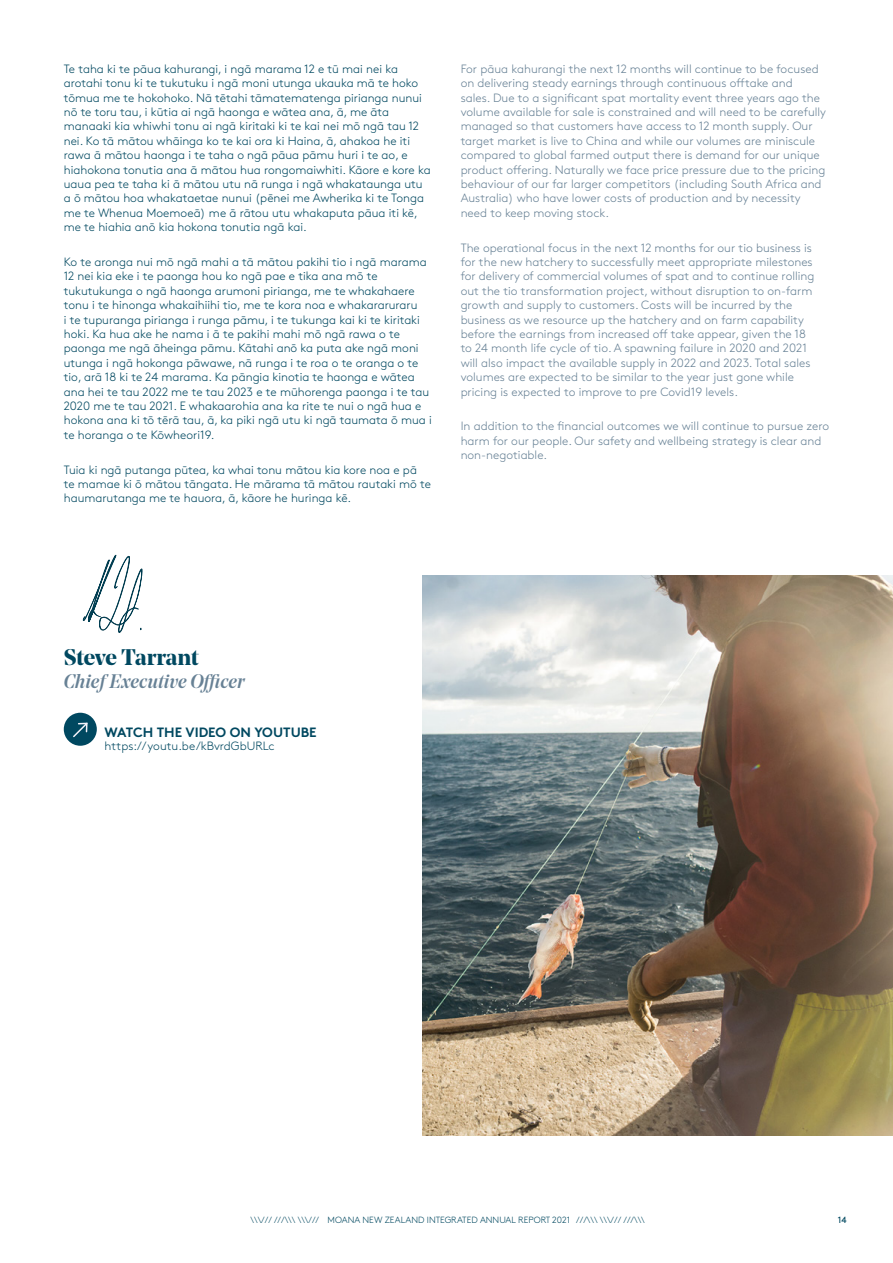
<style>
.page{position:relative;width:893px;height:1263px;background:#fff}
.page>*{position:absolute;margin:0;border:0;box-sizing:border-box;transform-origin:0 0}
.t1{font:700 22.5px "Noe Display";letter-spacing:-.005em;color:#004860}
.t2{font:italic 500 19.5px "Noe Display";color:#678195}
.t3{font:700 13.5px "Brown Pro";color:#004860}
.t4{font:300 12px/14.4px "Brown Pro";color:#004860}
.t5{font:300 12px/14.4px "Brown Pro";color:#678195}
.t6{font:300 9px "Brown Pro";color:#004860}
.t7{font:9px "Brown Pro";color:#004860}
</style>
<div class="page">
<img style="left:422px;top:576px;width:471px;height:559px">
<svg style="left:82px;top:555px;width:61px;height:78px"></svg>
<div style="left:64px;top:713px;width:33px;height:33px;background:#004860;border-radius:50%"></div>
<svg style="left:73px;top:722px;width:15px;height:16px"></svg>
<p class="t4" style="left:64px;top:61px;width:368px">Te taha ki te pāua kahurangi, i ngā marama 12 e tū mai nei ka arotahi tonu ki te tukutuku i ngā moni utunga ukauka mā te hoko tōmua me te hokohoko. Nā tētahi tāmatematenga pirianga nunui nō te toru tau, i kūtia ai ngā haonga e wātea ana, ā, me āta manaaki kia whiwhi tonu ai ngā kiritaki ki te kai nei mō ngā tau 12 nei. Ko tā mātou whāinga ko te kai ora ki Haina, ā, ahakoa he iti rawa ā mātou haonga i te taha o ngā pāua pāmu huri i te ao, e hiahokona tonutia ana ā mātou hua rongomaiwhiti. Kāore e kore ka uaua pea te taha ki ā mātou utu nā runga i ngā whakataunga utu a ō mātou hoa whakataetae nunui (pēnei me Awherika ki te Tonga me te Whenua Moemoeā) me ā rātou utu whakaputa pāua iti kē, me te hiahia anō kia hokona tonutia ngā kai.</p>
<p class="t4" style="left:64px;top:254px;width:370px">Ko te aronga nui mō ngā mahi a tā mātou pakihi tio i ngā marama 12 nei kia eke i te paonga hou ko ngā pae e tika ana mō te tukutukunga o ngā haonga arumoni pirianga, me te whakahaere tonu i te hinonga whakaihiihi tio, me te kora noa e whakararuraru<br>i te tupuranga pirianga i runga pāmu, i te tukunga kai ki te kiritaki hoki. Ka hua ake he nama i ā te pakihi mahi mō ngā rawa o te paonga me ngā āheinga pāmu. Kātahi anō ka puta ake ngā moni utunga i ngā hokonga pāwawe, nā runga i te roa o te oranga o te tio, arā 18 ki te 24 marama. Ka pāngia kinotia te haonga e wātea ana hei te tau 2022 me te tau 2023 e te mūhorenga paonga i te tau 2020 me te tau 2021. E whakaarohia ana ka rite te nui o ngā hua e hokona ana ki tō tērā tau, ā, ka piki ngā utu ki ngā taumata ō mua i te horanga o te Kōwheori19.</p>
<p class="t4" style="left:64px;top:461px;width:369px">Tuia ki ngā putanga pūtea, ka whai tonu mātou kia kore noa e pā<br>te mamae ki ō mātou tāngata. He mārama tā mātou rautaki mō te haumarutanga me te hauora, ā, kāore he huringa kē.</p>
<p class="t5" style="left:461px;top:61px;width:367px">For pāua kahurangi the next 12 months will continue to be focused on delivering steady earnings through continuous offtake and<br>sales. Due to a significant spat mortality event three years ago the volume available for sale is constrained and will need to be carefully managed so that customers have access to 12 month supply. Our target market is live to China and while our volumes are miniscule compared to global farmed output there is demand for our unique product offering. Naturally we face price pressure due to the pricing behaviour of our far larger competitors (including South Africa and Australia) who have lower costs of production and by necessity need to keep moving stock.</p>
<p class="t5" style="left:461px;top:239px;width:355px">The operational focus in the next 12 months for our tio business is for the new hatchery to successfully meet appropriate milestones for delivery of commercial volumes of spat and to continue rolling out the tio transformation project, without disruption to on-farm growth and supply to customers. Costs will be incurred by the business as we resource up the hatchery and on farm capability before the earnings from increased off take appear, given the 18 to 24 month life cycle of tio. A spawning failure in 2020 and 2021 will also impact the available supply in 2022 and 2023. Total sales volumes are expected to be similar to the year just gone while pricing is expected to improve to pre Covid19 levels.</p>
<p class="t5" style="left:461px;top:418px;width:370px">In addition to the financial outcomes we will continue to pursue zero harm for our people. Our safety and wellbeing strategy is clear and non-negotiable.</p>
<h1 class="t1" style="left:64px;top:643px;width:137px">Steve Tarrant</h1>
<h2 class="t2" style="left:64px;top:669px;width:183px">Chief Executive Officer</h2>
<p class="t3" style="left:105px;top:721px;width:214px">WATCH THE VIDEO ON YOUTUBE</p>
<p class="t4" style="left:105px;top:738px;width:171px">https://youtu.be/kBvrdGbURLc</p>
<p class="t6" style="left:251px;top:1213px;width:396px">\\\/// ///\\\ \\\/// MOANA NEW ZEALAND INTEGRATED ANNUAL REPORT 2021 ///\\\ \\\/// ///\\\</p>
<p class="t7" style="left:838px;top:1213px;width:10px">14</p>
</div>
